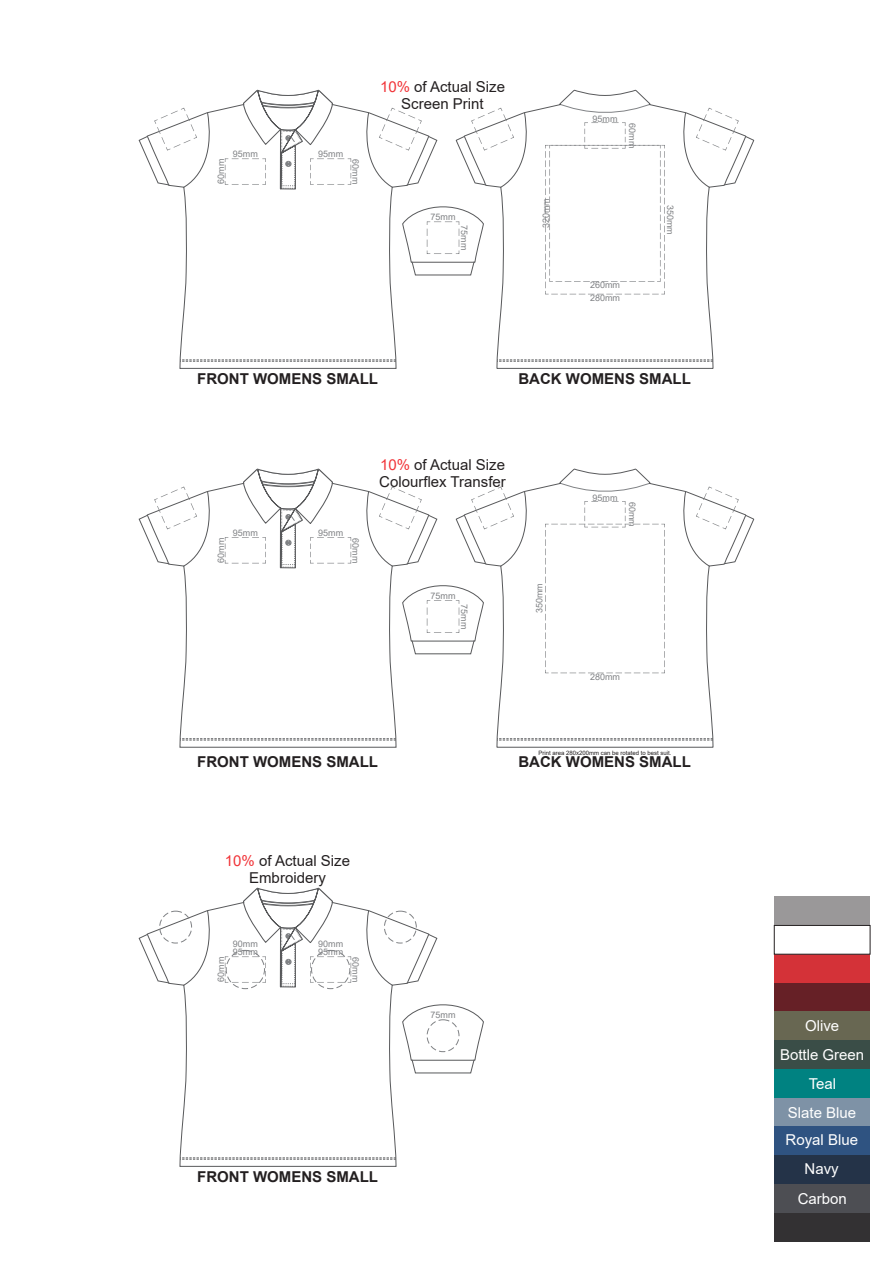
<style>
.page{position:relative;width:893px;height:1263px;background:#fff}
.page>*{position:absolute;margin:0;border:0;box-sizing:border-box;transform-origin:0 0}
.t1{font:15px/16.8px "Arial";color:#231f20;text-align:center}
.t2{font:700 15px "Arial";color:#231f20}
.t3{font:15px/28.8px "Arial";color:#fff;text-align:center}
.t4{font:9px/12.8px "Arial";color:#808285}
.t5{font:6px "Arial";color:#231f20}
.s1{color:#f13338}
</style>
<div class="page">
<svg style="left:437px;top:1004px;width:47px;height:69px"></svg>
<svg style="left:139px;top:107px;width:298px;height:262px"></svg>
<svg style="left:139px;top:487px;width:298px;height:260px"></svg>
<svg style="left:139px;top:906px;width:298px;height:260px"></svg>
<svg style="left:456px;top:90px;width:298px;height:279px"></svg>
<svg style="left:456px;top:469px;width:298px;height:278px"></svg>
<svg style="left:147px;top:108px;width:67px;height:81px"></svg>
<svg style="left:362px;top:108px;width:67px;height:81px"></svg>
<svg style="left:464px;top:108px;width:67px;height:81px"></svg>
<svg style="left:679px;top:108px;width:67px;height:81px"></svg>
<svg style="left:225px;top:90px;width:126px;height:99px"></svg>
<svg style="left:545px;top:122px;width:120px;height:172px"></svg>
<svg style="left:402px;top:206px;width:82px;height:69px"></svg>
<svg style="left:147px;top:486px;width:67px;height:82px"></svg>
<svg style="left:362px;top:486px;width:67px;height:82px"></svg>
<svg style="left:464px;top:486px;width:67px;height:82px"></svg>
<svg style="left:679px;top:486px;width:67px;height:82px"></svg>
<svg style="left:225px;top:469px;width:126px;height:99px"></svg>
<svg style="left:545px;top:501px;width:120px;height:172px"></svg>
<svg style="left:402px;top:585px;width:82px;height:69px"></svg>
<svg style="left:225px;top:888px;width:126px;height:155px"></svg>
<div style="left:427px;top:1019px;width:32px;height:33px;border:1px dashed #808285;border-radius:50%"></div>
<div style="left:159px;top:911px;width:33px;height:32px;border:1px dashed #808285;border-radius:50%"></div>
<div style="left:384px;top:911px;width:33px;height:32px;border:1px dashed #808285;border-radius:50%"></div>
<div style="left:311px;top:950px;width:39px;height:39px;border:1px dashed #808285;border-radius:50%"></div>
<div style="left:226px;top:950px;width:39px;height:39px;border:1px dashed #808285;border-radius:50%"></div>
<div style="left:774px;top:896px;width:96px;height:29px;background:#9a9899"></div>
<div style="left:774px;top:954px;width:96px;height:29px;background:#d43238"></div>
<div style="left:774px;top:983px;width:96px;height:28px;background:#662026"></div>
<div style="left:774px;top:925px;width:96px;height:29px;background:#fff;border:1px solid #231f20"></div>
<div style="left:774px;top:1098px;width:96px;height:28px;background:#7e92a6"></div>
<div style="left:774px;top:1184px;width:96px;height:29px;background:#4d4e53"></div>
<div style="left:774px;top:1126px;width:96px;height:29px;background:#2f5381"></div>
<div style="left:774px;top:1213px;width:96px;height:28px;background:#333133"></div>
<div style="left:774px;top:1069px;width:96px;height:29px;background:#008281"></div>
<div style="left:774px;top:1155px;width:96px;height:29px;background:#243348"></div>
<div style="left:774px;top:1040px;width:96px;height:29px;background:#3a4d47"></div>
<div style="left:774px;top:1011px;width:96px;height:29px;background:#686752"></div>
<p class="t4" style="left:214px;top:184px;width:27px;rotate:-90deg">60mm</p>
<p class="t4" style="left:233px;top:148px;width:27px">95mm</p>
<p class="t4" style="left:318px;top:148px;width:27px">95mm</p>
<p class="t4" style="left:362px;top:159px;width:27px;rotate:90deg">60mm</p>
<h1 class="t1" style="left:380px;top:78px;width:127px"><span class="s1">10%</span> of Actual Size<br>Screen Print</h1>
<p class="t4" style="left:431px;top:210px;width:27px">75mm</p>
<p class="t4" style="left:471px;top:225px;width:27px;rotate:90deg">75mm</p>
<p class="t4" style="left:539px;top:228px;width:32px;rotate:-90deg">320mm</p>
<p class="t4" style="left:593px;top:112px;width:27px">95mm</p>
<p class="t4" style="left:639px;top:123px;width:27px;rotate:90deg">60mm</p>
<p class="t4" style="left:590px;top:279px;width:32px">260mm<br>280mm</p>
<p class="t4" style="left:677px;top:205px;width:32px;rotate:90deg">350mm</p>
<h1 class="t2" style="left:197px;top:368px;width:182px">FRONT WOMENS SMALL</h1>
<h1 class="t2" style="left:518px;top:368px;width:174px">BACK WOMENS SMALL</h1>
<p class="t4" style="left:214px;top:563px;width:27px;rotate:-90deg">60mm</p>
<p class="t4" style="left:233px;top:527px;width:27px">95mm</p>
<p class="t4" style="left:318px;top:527px;width:27px">95mm</p>
<p class="t4" style="left:362px;top:538px;width:27px;rotate:90deg">60mm</p>
<h1 class="t1" style="left:379px;top:456px;width:128px;text-align:left"><span class="s1">10%</span> of Actual Size<br>Colourflex Transfer</h1>
<p class="t4" style="left:431px;top:589px;width:27px">75mm</p>
<p class="t4" style="left:471px;top:604px;width:27px;rotate:90deg">75mm</p>
<p class="t4" style="left:533px;top:613px;width:32px;rotate:-90deg">350mm</p>
<p class="t4" style="left:593px;top:491px;width:27px">95mm</p>
<p class="t4" style="left:639px;top:502px;width:27px;rotate:90deg">60mm</p>
<p class="t4" style="left:590px;top:670px;width:32px">280mm</p>
<p class="t5" style="left:538px;top:748px;width:135px">Print area 280x200mm can be rotated to best suit.</p>
<h1 class="t2" style="left:197px;top:751px;width:182px">FRONT WOMENS SMALL</h1>
<h1 class="t2" style="left:518px;top:751px;width:174px">BACK WOMENS SMALL</h1>
<h1 class="t1" style="left:225px;top:852px;width:127px"><span class="s1">10%</span> of Actual Size<br>Embroidery</h1>
<p class="t4" style="left:214px;top:982px;width:27px;rotate:-90deg">60mm</p>
<p class="t4" style="left:233px;top:938px;width:27px">90mm</p>
<p class="t4" style="left:318px;top:938px;width:27px">90mm</p>
<p class="t4" style="left:233px;top:946px;width:27px">95mm</p>
<p class="t4" style="left:318px;top:946px;width:27px">95mm</p>
<p class="t4" style="left:362px;top:957px;width:27px;rotate:90deg">60mm</p>
<p class="t4" style="left:431px;top:1008px;width:27px">75mm</p>
<h1 class="t2" style="left:197px;top:1166px;width:182px">FRONT WOMENS SMALL</h1>
<h1 class="t3" style="left:780px;top:1011px;width:86px">Olive<br>Bottle Green<br>Teal<br>Slate Blue</h1>
<h1 class="t3" style="left:786px;top:1125px;width:74px">Royal Blue<br>Navy</h1>
<h1 class="t3" style="left:798px;top:1184px;width:51px">Carbon</h1>
</div>
